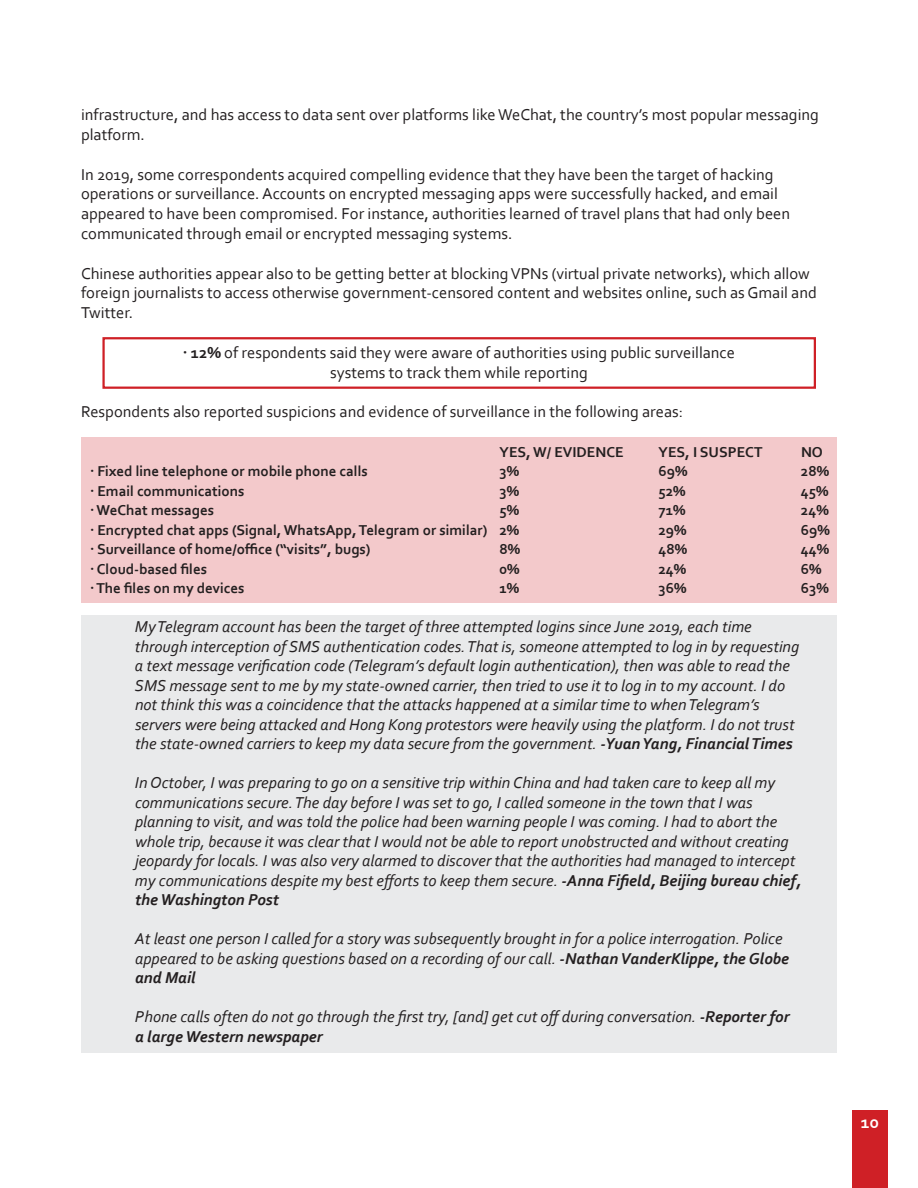
<style>
.page{position:relative;width:918px;height:1188px;background:#fff}
.page>*{position:absolute;margin:0;border:0;box-sizing:border-box;transform-origin:0 0}
.t1{font:700 18px "Corbel";color:#fff}
.t2{font:italic 16.5px "Corbel";color:#231f20}
.t3{font:16.5px/19.8px "Corbel";color:#231f20}
.t4{font:italic 700 16.5px "Corbel";color:#231f20}
.t5{font:700 15px "Corbel";color:#231f20}
.s1{font-family:"Fira Sans";font-weight:300}
.s2{font-weight:700}
</style>
<div class="page">
<div style="left:81px;top:616px;width:756px;height:437px;background:#e9eaeb"></div>
<div style="left:81px;top:437px;width:756px;height:166px;background:#f3c9cb"></div>
<div style="left:852px;top:1110px;width:36px;height:78px;background:#cf2026"></div>
<div style="left:102px;top:337px;width:714px;height:52px;border:2px solid #cf2026"></div>
<p class="t3" style="left:81px;top:104px;width:740px">infrastructure, and has access to data sent over platforms like WeChat, the country’s most popular messaging platform.</p>
<p class="t3" style="left:81px;top:164px;width:694px">In 2019, some correspondents acquired compelling evidence that they have been the target of hacking</p>
<p class="t3" style="left:81px;top:184px;width:698px">operations or surveillance. Accounts on encrypted messaging apps were successfully hacked, and email</p>
<p class="t3" style="left:81px;top:203px;width:711px">appeared to have been compromised. For instance, authorities learned of travel plans that had only been</p>
<p class="t3" style="left:81px;top:223px;width:433px">communicated through email or encrypted messaging systems.</p>
<p class="t3" style="left:81px;top:263px;width:737px">Chinese authorities appear also to be getting better at blocking VPNs (virtual private networks), which allow foreign journalists to access otherwise government-censored content and websites online, such as Gmail and<br>Twitter.</p>
<p class="t3" style="left:183px;top:342px;width:554px"><span class="s1">•</span> <span class="s2">12%</span> of respondents said they were aware of authorities using public surveillance</p>
<p class="t3" style="left:330px;top:362px;width:259px">systems to track them while reporting</p>
<p class="t3" style="left:81px;top:401px;width:604px">Respondents also reported suspicions and evidence of surveillance in the following areas:</p>
<p class="t5" style="left:500px;top:443px;width:126px">YES, W/ EVIDENCE</p>
<p class="t5" style="left:658px;top:443px;width:106px">YES, I SUSPECT</p>
<p class="t5" style="left:801px;top:443px;width:23px">NO</p>
<p class="t5" style="left:90px;top:462px;width:279px"><span class="s1">•</span> Fixed line telephone or mobile phone calls</p>
<p class="t5" style="left:499px;top:462px;width:21px">3%</p>
<p class="t5" style="left:658px;top:462px;width:30px">69%</p>
<p class="t5" style="left:801px;top:462px;width:30px">28%</p>
<p class="t5" style="left:90px;top:482px;width:156px"><span class="s1">•</span> Email communications</p>
<p class="t5" style="left:499px;top:482px;width:21px">3%</p>
<p class="t5" style="left:658px;top:482px;width:29px">52%</p>
<p class="t5" style="left:801px;top:482px;width:29px">45%</p>
<p class="t5" style="left:90px;top:501px;width:126px"><span class="s1">•</span> WeChat messages</p>
<p class="t5" style="left:499px;top:501px;width:21px">5%</p>
<p class="t5" style="left:658px;top:501px;width:29px">71%</p>
<p class="t5" style="left:801px;top:501px;width:29px">24%</p>
<p class="t5" style="left:90px;top:521px;width:431px"><span class="s1">•</span> Encrypted chat apps (Signal, WhatsApp, Telegram or similar) 2%</p>
<p class="t5" style="left:658px;top:521px;width:30px">29%</p>
<p class="t5" style="left:801px;top:521px;width:30px">69%</p>
<p class="t5" style="left:90px;top:540px;width:282px"><span class="s1">•</span> Surveillance of home/office (“visits”, bugs)</p>
<p class="t5" style="left:499px;top:540px;width:22px">8%</p>
<p class="t5" style="left:658px;top:540px;width:30px">48%</p>
<p class="t5" style="left:801px;top:540px;width:30px">44%</p>
<p class="t5" style="left:90px;top:560px;width:119px"><span class="s1">•</span> Cloud-based files</p>
<p class="t5" style="left:499px;top:560px;width:22px">0%</p>
<p class="t5" style="left:658px;top:560px;width:29px">24%</p>
<p class="t5" style="left:801px;top:560px;width:22px">6%</p>
<p class="t5" style="left:90px;top:579px;width:156px"><span class="s1">•</span> The files on my devices</p>
<p class="t5" style="left:499px;top:579px;width:21px">1%</p>
<p class="t5" style="left:658px;top:579px;width:29px">36%</p>
<p class="t5" style="left:801px;top:579px;width:29px">63%</p>
<p class="t2" style="left:135px;top:617px;width:618px">MyTelegram account has been the target of three attempted logins since June 2019, each time</p>
<p class="t2" style="left:135px;top:636px;width:666px">through interception of SMS authentication codes.That is, someone attempted to log in by requesting</p>
<p class="t2" style="left:135px;top:656px;width:656px">a text message verification code (Telegram’s default login authentication), then was able to read the</p>
<p class="t2" style="left:135px;top:675px;width:652px">SMS message sent to me by my state-owned carrier, then tried to use it to log in to my account. I do</p>
<p class="t2" style="left:135px;top:695px;width:626px">not think this was a coincidence that the attacks happened at a similar time to when Telegram’s</p>
<p class="t2" style="left:135px;top:714px;width:661px">servers were being attacked and Hong Kong protestors were heavily using the platform. I do not trust</p>
<p class="t2" style="left:135px;top:734px;width:659px">the state-owned carriers to keep my data secure from the government. <span class="s2">-Yuan Yang, Financial Times</span></p>
<p class="t2" style="left:135px;top:773px;width:642px">In October, I was preparing to go on a sensitive trip within China and had taken care to keep all my</p>
<p class="t2" style="left:135px;top:792px;width:619px">communications secure. The day before I was set to go, I called someone in the town that I was</p>
<p class="t2" style="left:135px;top:812px;width:644px">planning to visit, and was told the police had been warning people I was coming. I had to abort the</p>
<p class="t2" style="left:135px;top:831px;width:655px">whole trip, because it was clear that I would not be able to report unobstructed and without creating</p>
<p class="t2" style="left:135px;top:851px;width:662px">jeopardy for locals. I was also very alarmed to discover that the authorities had managed to intercept</p>
<p class="t2" style="left:135px;top:870px;width:668px">my communications despite my best efforts to keep them secure. <span class="s2">-Anna Fifield, Beijing bureau chief,</span></p>
<p class="t4" style="left:135px;top:890px;width:145px">the Washington Post</p>
<p class="t2" style="left:135px;top:929px;width:649px">At least one person I called for a story was subsequently brought in for a police interrogation. Police</p>
<p class="t2" style="left:135px;top:948px;width:656px">appeared to be asking questions based on a recording of our call. <span class="s2">-Nathan VanderKlippe, the Globe</span></p>
<p class="t4" style="left:135px;top:968px;width:62px">and Mail</p>
<p class="t2" style="left:135px;top:1007px;width:656px">Phone calls often do not go through the first try, [and] get cut offduring conversation. <span class="s2">-Reporter for</span></p>
<p class="t4" style="left:135px;top:1026px;width:189px">a large Western newspaper</p>
<p class="t1" style="left:861px;top:1111px;width:20px">10</p>
</div>
